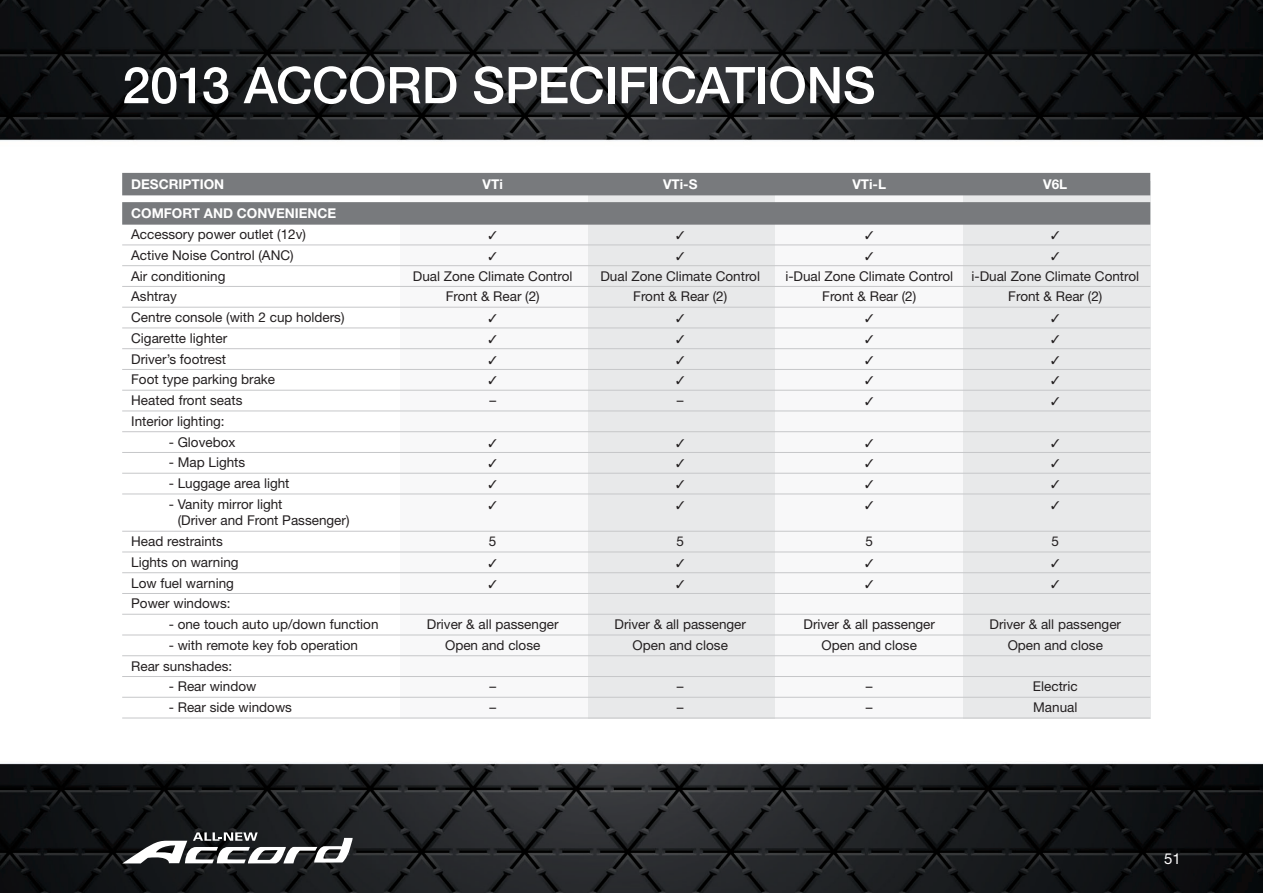
<style>
.page{position:relative;width:1263px;height:893px;background:#fff}
.page>*{position:absolute;margin:0;border:0;box-sizing:border-box;transform-origin:0 0}
.t1{font:500 50.55px "Helvetica Neue";letter-spacing:-.02em;color:#fff}
.t2{font:15px "Helvetica Neue";color:#fff}
.t3{font:13.5px/20.7px "Helvetica Neue";color:#231f20}
.t4{font:700 13.5px "Helvetica Neue East A";color:#fff}
</style>
<div class="page">
<img style="left:0;top:0;width:1263px;height:893px">
<svg style="left:122px;top:832px;width:231px;height:31px"></svg>
<div style="left:400px;top:181px;width:188px;height:538px;background:#f8f8f9"></div>
<div style="left:588px;top:181px;width:187px;height:538px;background:#e8e9ea"></div>
<div style="left:775px;top:181px;width:188px;height:538px;background:#f8f8f9"></div>
<div style="left:963px;top:181px;width:187px;height:538px;background:#e8e9ea"></div>
<div style="left:122px;top:173px;width:1028px;height:22px;background:#787a7d"></div>
<div style="left:122px;top:202px;width:1028px;height:23px;background:#787a7d"></div>
<hr style="left:122px;top:245px;width:1028px;height:1px;background:#c6c7c9">
<hr style="left:122px;top:265px;width:1028px;height:1px;background:#c6c7c9">
<hr style="left:122px;top:286px;width:1028px;height:1px;background:#c6c7c9">
<hr style="left:122px;top:307px;width:1028px;height:1px;background:#c6c7c9">
<hr style="left:122px;top:328px;width:1028px;height:1px;background:#c6c7c9">
<hr style="left:122px;top:348px;width:1028px;height:1px;background:#c6c7c9">
<hr style="left:122px;top:369px;width:1028px;height:1px;background:#c6c7c9">
<hr style="left:122px;top:390px;width:1028px;height:1px;background:#c6c7c9">
<hr style="left:122px;top:411px;width:1028px;height:1px;background:#c6c7c9">
<hr style="left:122px;top:431px;width:1028px;height:1px;background:#c6c7c9">
<hr style="left:122px;top:452px;width:1028px;height:1px;background:#c6c7c9">
<hr style="left:122px;top:473px;width:1028px;height:1px;background:#c6c7c9">
<hr style="left:122px;top:494px;width:1028px;height:1px;background:#c6c7c9">
<hr style="left:122px;top:531px;width:1028px;height:1px;background:#c6c7c9">
<hr style="left:122px;top:552px;width:1028px;height:1px;background:#c6c7c9">
<hr style="left:122px;top:572px;width:1028px;height:1px;background:#c6c7c9">
<hr style="left:122px;top:593px;width:1028px;height:1px;background:#c6c7c9">
<hr style="left:122px;top:614px;width:1028px;height:1px;background:#c6c7c9">
<hr style="left:122px;top:635px;width:1028px;height:1px;background:#c6c7c9">
<hr style="left:122px;top:655px;width:1028px;height:1px;background:#c6c7c9">
<hr style="left:122px;top:676px;width:1028px;height:1px;background:#c6c7c9">
<hr style="left:122px;top:697px;width:1028px;height:1px;background:#c6c7c9">
<hr style="left:122px;top:718px;width:1028px;height:1px;background:#c6c7c9">
<h1 class="t1" style="left:122px;top:55px;width:191px">2013 ACCORD</h1>
<h1 class="t1" style="left:472px;top:55px;width:62px">SPECIFICATIONS</h1>
<p class="t4" style="left:131px;top:176px;width:94px">DESCRIPTION</p>
<p class="t4" style="left:483px;top:176px;width:22px">VTi</p>
<p class="t4" style="left:663px;top:176px;width:36px">VTi-S</p>
<p class="t4" style="left:852px;top:176px;width:35px">VTi-L</p>
<p class="t4" style="left:1043px;top:176px;width:26px">V6L</p>
<p class="t4" style="left:131px;top:205px;width:207px">COMFORT AND CONVENIENCE</p>
<p class="t3" style="left:131px;top:224px;width:176px">Accessory power outlet (12v)</p>
<p class="t3" style="left:131px;top:244px;width:164px">Active Noise Control (ANC)</p>
<p class="t3" style="left:131px;top:265px;width:96px">Air conditioning</p>
<p class="t3" style="left:413px;top:265px;width:161px">Dual Zone Climate Control</p>
<p class="t3" style="left:600px;top:265px;width:161px">Dual Zone Climate Control</p>
<p class="t3" style="left:785px;top:265px;width:169px">i-Dual Zone Climate Control</p>
<p class="t3" style="left:971px;top:265px;width:169px">i-Dual Zone Climate Control</p>
<p class="t3" style="left:131px;top:286px;width:47px">Ashtray</p>
<p class="t3" style="left:446px;top:286px;width:96px">Front &amp; Rear (2)</p>
<p class="t3" style="left:633px;top:286px;width:96px">Front &amp; Rear (2)</p>
<p class="t3" style="left:822px;top:286px;width:96px">Front &amp; Rear (2)</p>
<p class="t3" style="left:1008px;top:286px;width:96px">Front &amp; Rear (2)</p>
<p class="t3" style="left:131px;top:307px;width:215px">Centre console (with 2 cup holders)</p>
<p class="t3" style="left:131px;top:327px;width:97px">Cigarette lighter</p>
<p class="t3" style="left:131px;top:348px;width:97px">Driver’s footrest</p>
<p class="t3" style="left:131px;top:369px;width:146px">Foot type parking brake</p>
<p class="t3" style="left:131px;top:390px;width:113px">Heated front seats</p>
<p class="t3" style="left:489px;top:390px;width:8px">–</p>
<p class="t3" style="left:677px;top:390px;width:8px">–</p>
<p class="t3" style="left:131px;top:410px;width:95px">Interior lighting:</p>
<p class="t3" style="left:169px;top:431px;width:68px">- Glovebox</p>
<p class="t3" style="left:169px;top:452px;width:78px">- Map Lights</p>
<p class="t3" style="left:169px;top:473px;width:122px">- Luggage area light</p>
<p class="t3" style="left:169px;top:493px;width:115px">- Vanity mirror light</p>
<p class="t3" style="left:131px;top:510px;width:220px;text-indent:47px">(Driver and Front Passenger)<br>Head restraints</p>
<p class="t3" style="left:489px;top:531px;width:9px">5</p>
<p class="t3" style="left:676px;top:531px;width:9px">5</p>
<p class="t3" style="left:865px;top:531px;width:9px">5</p>
<p class="t3" style="left:1051px;top:531px;width:9px">5</p>
<p class="t3" style="left:131px;top:551px;width:109px">Lights on warning</p>
<p class="t3" style="left:131px;top:572px;width:104px">Low fuel warning</p>
<p class="t3" style="left:131px;top:593px;width:101px">Power windows:</p>
<p class="t3" style="left:169px;top:614px;width:211px">- one touch auto up/down function</p>
<p class="t3" style="left:427px;top:614px;width:133px">Driver &amp; all passenger</p>
<p class="t3" style="left:614px;top:614px;width:133px">Driver &amp; all passenger</p>
<p class="t3" style="left:803px;top:614px;width:133px">Driver &amp; all passenger</p>
<p class="t3" style="left:989px;top:614px;width:133px">Driver &amp; all passenger</p>
<p class="t3" style="left:169px;top:634px;width:191px">- with remote key fob operation</p>
<p class="t3" style="left:445px;top:634px;width:97px">Open and close</p>
<p class="t3" style="left:633px;top:634px;width:97px">Open and close</p>
<p class="t3" style="left:822px;top:634px;width:97px">Open and close</p>
<p class="t3" style="left:1008px;top:634px;width:97px">Open and close</p>
<p class="t3" style="left:131px;top:655px;width:103px">Rear sunshades:</p>
<p class="t3" style="left:169px;top:676px;width:89px">- Rear window</p>
<p class="t3" style="left:489px;top:676px;width:8px">–</p>
<p class="t3" style="left:677px;top:676px;width:8px">–</p>
<p class="t3" style="left:866px;top:676px;width:8px">–</p>
<p class="t3" style="left:1033px;top:676px;width:46px">Electric</p>
<p class="t3" style="left:169px;top:697px;width:125px">- Rear side windows</p>
<p class="t3" style="left:489px;top:697px;width:8px">–</p>
<p class="t3" style="left:677px;top:697px;width:8px">–</p>
<p class="t3" style="left:866px;top:697px;width:8px">–</p>
<p class="t3" style="left:1033px;top:697px;width:46px">Manual</p>
<p class="t2" style="left:1164px;top:849px;width:18px">51</p>
</div>
